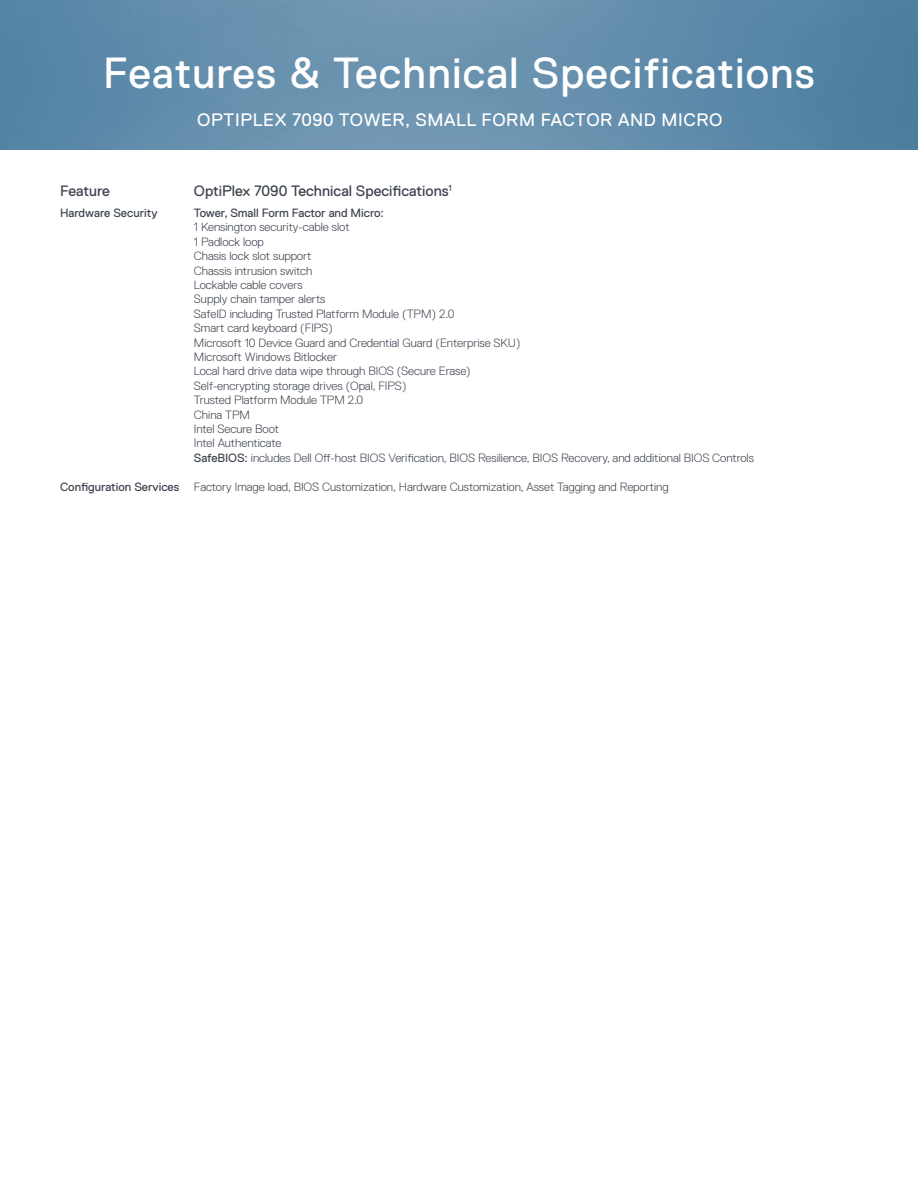
<style>
.page{position:relative;width:918px;height:1188px;background:#fff}
.page>*{position:absolute;margin:0;border:0;box-sizing:border-box;transform-origin:0 0}
.t1{font:43.5px "Dell Replica";letter-spacing:.025em;color:#fff}
.t2{font:18px "Dell Replica";letter-spacing:.035em;color:#fff}
.t3{font:15px "Dell Replica";color:#3e444f}
.t4{font:300 12px/14.4px "Dell Replica";letter-spacing:-.005em;color:#3e444f}
.t5{font:12px "Dell Replica";letter-spacing:-.005em;color:#3e444f}
.s1{font-weight:400}
</style>
<div class="page">
<img style="left:0;top:0;width:918px;height:150px">
<h1 class="t1" style="left:103px;top:49px;width:713px">Features &amp; Technical Specifications</h1>
<h2 class="t2" style="left:197px;top:110px;width:527px">OPTIPLEX 7090 TOWER, SMALL FORM FACTOR AND MICRO</h2>
<p class="t3" style="left:60px;top:182px;width:52px">Feature</p>
<p class="t3" style="left:194px;top:182px;width:259px">OptiPlex 7090 Technical Specifications<sup>1</sup></p>
<p class="t5" style="left:60px;top:206px;width:99px">Hardware Security</p>
<p class="t5" style="left:194px;top:206px;width:191px">Tower, Small Form Factor and Micro:</p>
<p class="t4" style="left:194px;top:220px;width:561px">1 Kensington security-cable slot<br>1 Padlock loop<br>Chasis lock slot support<br>Chassis intrusion switch<br>Lockable cable covers<br>Supply chain tamper alerts<br>SafeID including Trusted Platform Module (TPM) 2.0<br>Smart card keyboard (FIPS)<br>Microsoft 10 Device Guard and Credential Guard (Enterprise SKU)<br>Microsoft Windows Bitlocker<br>Local hard drive data wipe through BIOS (Secure Erase)<br>Self-encrypting storage drives (Opal, FIPS)<br>Trusted Platform Module TPM 2.0<br>China TPM<br>Intel Secure Boot<br>Intel Authenticate<br><span class="s1">SafeBIOS:</span> includes Dell Off-host BIOS Verification, BIOS Resilience, BIOS Recovery, and additional BIOS Controls</p>
<p class="t4" style="left:194px;top:479px;width:476px">Factory Image load, BIOS Customization, Hardware Customization, Asset Tagging and Reporting</p>
<p class="t5" style="left:60px;top:480px;width:121px">Configuration Services</p>
</div>
